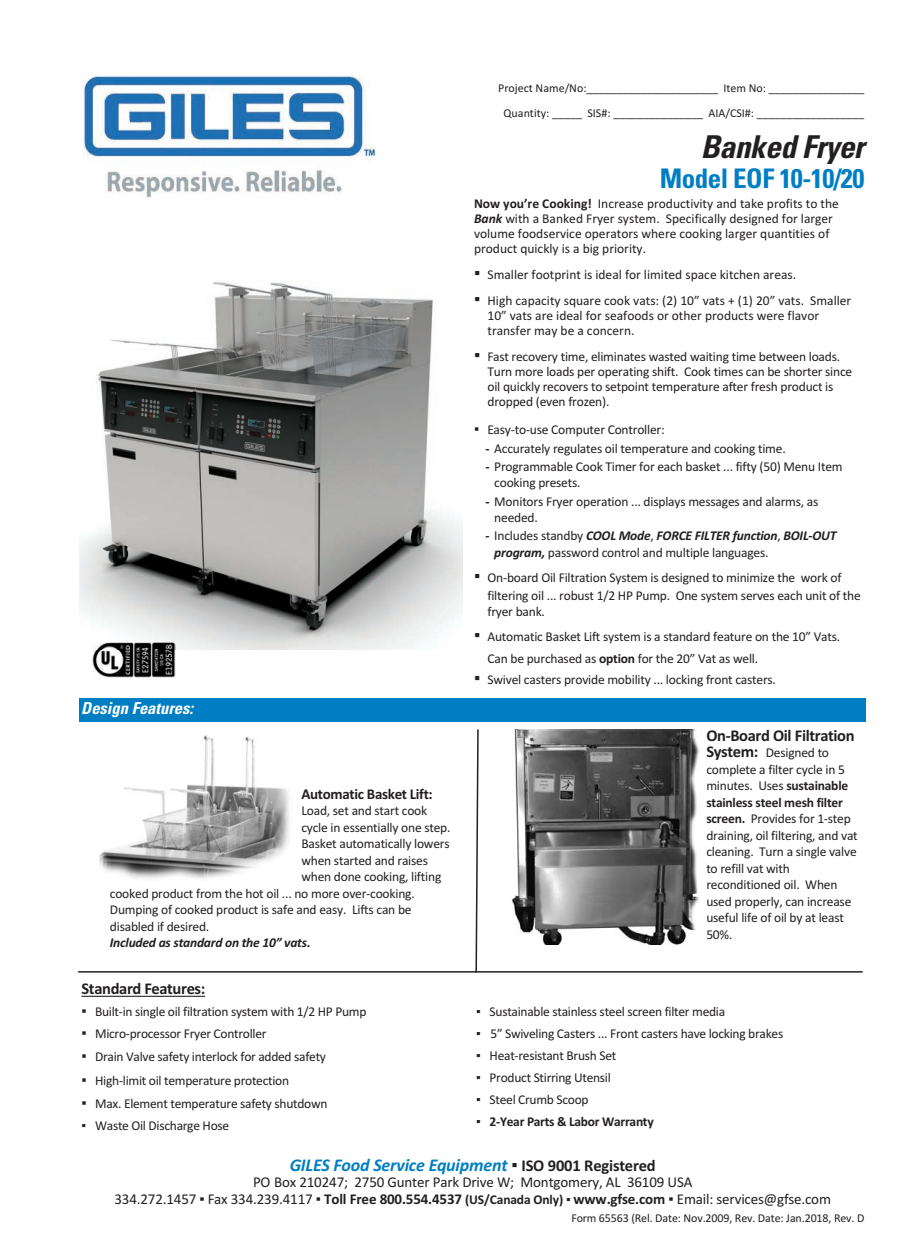
<style>
.page{position:relative;width:918px;height:1242px;background:#fff}
.page>*{position:absolute;margin:0;border:0;box-sizing:border-box;transform-origin:0 0}
.t1{font:italic 700 condensed 31.5px "Univers";letter-spacing:-.02em;color:#231f20}
.t2{font:700 condensed 27px "Univers";letter-spacing:-.02em;color:#007ec3}
.t3{font:italic 700 18px "Calibri";letter-spacing:-.01em;color:#007ec3}
.t4{font:700 16.5px "Calibri";letter-spacing:-.02em;color:#231f20}
.t5{font:italic 700 condensed 16.5px "Univers";color:#fff}
.t6{font:15px/16.5px "Calibri";letter-spacing:-.01em;color:#231f20;text-align:center}
.t7{font:700 15px "Calibri";letter-spacing:-.02em;color:#231f20}
.t8{font:13.5px/16.5px "Calibri";letter-spacing:-.015em;color:#231f20}
.t9{font:italic 700 13.5px "Calibri";letter-spacing:-.015em;color:#231f20}
.t10{font:700 13.5px "Calibri";letter-spacing:-.02em;color:#231f20}
.t11{font:12px/25.2px "Calibri";letter-spacing:-.01em;color:#231f20;text-align:center}
.s1{font-style:normal}
.s2{font-weight:700}
.s3{font-weight:700;font-style:italic}
.s4{font-weight:700;font-size:18px}
.s5{font-size:18px}
.s6{font-size:15px}
.s7{font-weight:700;font-size:16.5px}
.s8{font-weight:700;font-size:15px}
.s9{font-weight:400;font-style:normal;color:#231f20}
.s10{font-style:normal;font-size:16.5px;color:#231f20}
.s11{font-weight:700;font-size:13.5px}
.s12{font-size:13.5px}
</style>
<div class="page">
<img style="left:80px;top:282px;width:382px;height:367px">
<img style="left:93px;top:643px;width:82px;height:34px">
<img style="left:83px;top:75px;width:293px;height:123px">
<img style="left:512px;top:730px;width:188px;height:215px">
<img style="left:99px;top:735px;width:190px;height:144px">
<svg style="left:475px;top:729px;width:4px;height:242px"></svg>
<hr style="left:78px;top:971px;width:785px;height:2px;background:#231f20">
<div style="left:80px;top:698px;width:786px;height:24px;background:#007ec3"></div>
<hr style="left:82px;top:996px;width:123px;height:1px;background:#231f20">
<p class="t11" style="left:498px;top:75px;width:368px">Project Name/No:______________________ Item No: ________________<br>Quantity: _____ SIS#: _______________ AIA/CSI#: __________________</p>
<p class="t5" style="left:81px;top:702px;width:113px">Design Features:</p>
<p class="t7" style="left:301px;top:785px;width:133px">Automatic Basket Lift:</p>
<p class="t8" style="left:301px;top:802px;width:127px">Load, set and start cook</p>
<p class="t8" style="left:301px;top:819px;width:151px">cycle in essentially one step.</p>
<p class="t8" style="left:301px;top:835px;width:150px">Basket automatically lowers</p>
<p class="t8" style="left:301px;top:852px;width:128px">when started and raises</p>
<p class="t8" style="left:301px;top:868px;width:141px">when done cooking, lifting</p>
<p class="t8" style="left:110px;top:885px;width:306px">cooked product from the hot oil ... no more over-cooking.</p>
<p class="t8" style="left:110px;top:901px;width:303px">Dumping of cooked product is safe and easy. Lifts can be</p>
<p class="t8" style="left:110px;top:918px;width:101px">disabled if desired.</p>
<p class="t9" style="left:110px;top:935px;width:202px">Included as standard on the 10” vats<span class="s1">.</span></p>
<h1 class="t1" style="left:701px;top:136px;width:165px">Banked Fryer</h1>
<h2 class="t2" style="left:660px;top:169px;width:206px">Model EOF 10-10/20</h2>
<p class="t8" style="left:474px;top:196px;width:366px;line-height:15px"><span class="s2">Now you’re Cooking!</span> Increase productivity and take profits to the <span class="s3">Bank</span> with a Banked Fryer system. Specifically designed for larger volume foodservice operators where cooking larger quantities of product quickly is a big priority.</p>
<p class="t8" style="left:474px;top:266px;width:324px"><span class="s4">▪</span> Smaller footprint is ideal for limited space kitchen areas.</p>
<p class="t8" style="left:488px;top:293px;width:365px;line-height:15px;text-indent:-14px"><span class="s5">▪</span> High capacity square cook vats: (2) 10” vats + (1) 20” vats. Smaller<br>10” vats are ideal for seafoods or other products were flavor transfer may be a concern.</p>
<p class="t8" style="left:488px;top:349px;width:366px;line-height:15px;text-indent:-14px"><span class="s5">▪</span> Fast recovery time, eliminates wasted waiting time between loads.<br>Turn more loads per operating shift. Cook times can be shorter since oil quickly recovers to setpoint temperature after fresh product is dropped (even frozen).</p>
<p class="t8" style="left:474px;top:421px;width:192px"><span class="s6">▪</span> Easy-to-use Computer Controller:</p>
<p class="t8" style="left:485px;top:440px;width:302px"><span class="s2">-</span> Accurately regulates oil temperature and cooking time.</p>
<p class="t8" style="left:494px;top:459px;width:350px;text-indent:-9px"><span class="s2">-</span> Programmable Cook Timer for each basket ... fifty (50) Menu Item cooking presets.</p>
<p class="t8" style="left:494px;top:493px;width:326px;text-indent:-9px"><span class="s2">-</span> Monitors Fryer operation ... displays messages and alarms, as needed.</p>
<p class="t8" style="left:494px;top:528px;width:344px;text-indent:-9px"><span class="s2">-</span> Includes standby <span class="s3">COOL Mode</span>, <span class="s3">FORCE FILTER function</span>, <span class="s3">BOIL-OUT program,</span> password control and multiple languages.</p>
<p class="t8" style="left:488px;top:568px;width:375px;line-height:18.1px;text-indent:-14px"><span class="s5">▪</span> On-board Oil Filtration System is designed to minimize the work of filtering oil ... robust 1/2 HP Pump. One system serves each unit of the</p>
<p class="t8" style="left:488px;top:603px;width:59px">fryer bank.</p>
<p class="t8" style="left:488px;top:626px;width:354px;line-height:21.6px;text-indent:-14px"><span class="s5">▪</span> Automatic Basket Lift system is a standard feature on the 10” Vats.<br>Can be purchased as <span class="s2">option</span> for the 20” Vat as well.</p>
<p class="t8" style="left:474px;top:671px;width:304px"><span class="s4">▪</span> Swivel casters provide mobility ... locking front casters.</p>
<p class="t4" style="left:706px;top:726px;width:150px">On-Board Oil Filtration</p>
<p class="t8" style="left:706px;top:745px;width:153px"><span class="s7">System:</span> Designed to complete a filter cycle in 5 minutes. Uses <span class="s2">sustainable stainless steel mesh filter screen.</span> Provides for 1-step draining, oil filtering, and vat cleaning. Turn a single valve to refill vat with reconditioned oil. When used properly, can increase useful life of oil by at least<br>50%.</p>
<p class="t4" style="left:82px;top:979px;width:125px">Standard Features:</p>
<p class="t8" style="left:82px;top:1003px;width:286px"><span class="s8">▪</span> Built-in single oil filtration system with 1/2 HP Pump</p>
<p class="t8" style="left:82px;top:1025px;width:186px"><span class="s8">▪</span> Micro-processor Fryer Controller</p>
<p class="t8" style="left:82px;top:1049px;width:246px"><span class="s8">▪</span> Drain Valve safety interlock for added safety</p>
<p class="t8" style="left:82px;top:1072px;width:209px"><span class="s8">▪</span> High-limit oil temperature protection</p>
<p class="t8" style="left:82px;top:1095px;width:248px"><span class="s6">▪</span> Max. Element temperature safety shutdown</p>
<p class="t8" style="left:82px;top:1117px;width:149px"><span class="s2">▪</span> Waste Oil Discharge Hose</p>
<p class="t8" style="left:476px;top:1003px;width:251px"><span class="s2">▪</span> Sustainable stainless steel screen filter media</p>
<p class="t8" style="left:476px;top:1025px;width:309px"><span class="s2">▪</span> 5” Swiveling Casters ... Front casters have locking brakes</p>
<p class="t8" style="left:476px;top:1047px;width:142px"><span class="s2">▪</span> Heat-resistant Brush Set</p>
<p class="t8" style="left:476px;top:1069px;width:136px"><span class="s2">▪</span> Product Stirring Utensil</p>
<p class="t8" style="left:476px;top:1091px;width:114px"><span class="s2">▪</span> Steel Crumb Scoop</p>
<p class="t10" style="left:476px;top:1113px;width:179px">▪ 2-Year Parts &amp; Labor Warranty</p>
<h3 class="t3" style="left:290px;top:1154px;width:368px">GILES Food Service Equipment <span class="s9">▪</span> <span class="s10">ISO 9001 Registered</span></h3>
<p class="t6" style="left:114px;top:1174px;width:718px">PO Box 210247; 2750 Gunter Park Drive W; Montgomery, AL 36109 USA<br>334.272.1457 ▪ Fax 334.239.4117 ▪ <span class="s2">Toll Free 800.554.4537</span> <span class="s11">(US/Canada Only)</span> <span class="s12">▪</span> <span class="s2">www.gfse.com</span> ▪ Email: services@gfse.com</p>
<p class="t11" style="left:571px;top:1205px;width:294px">Form 65563 (Rel. Date: Nov.2009, Rev. Date: Jan.2018, Rev. D</p>
</div>
